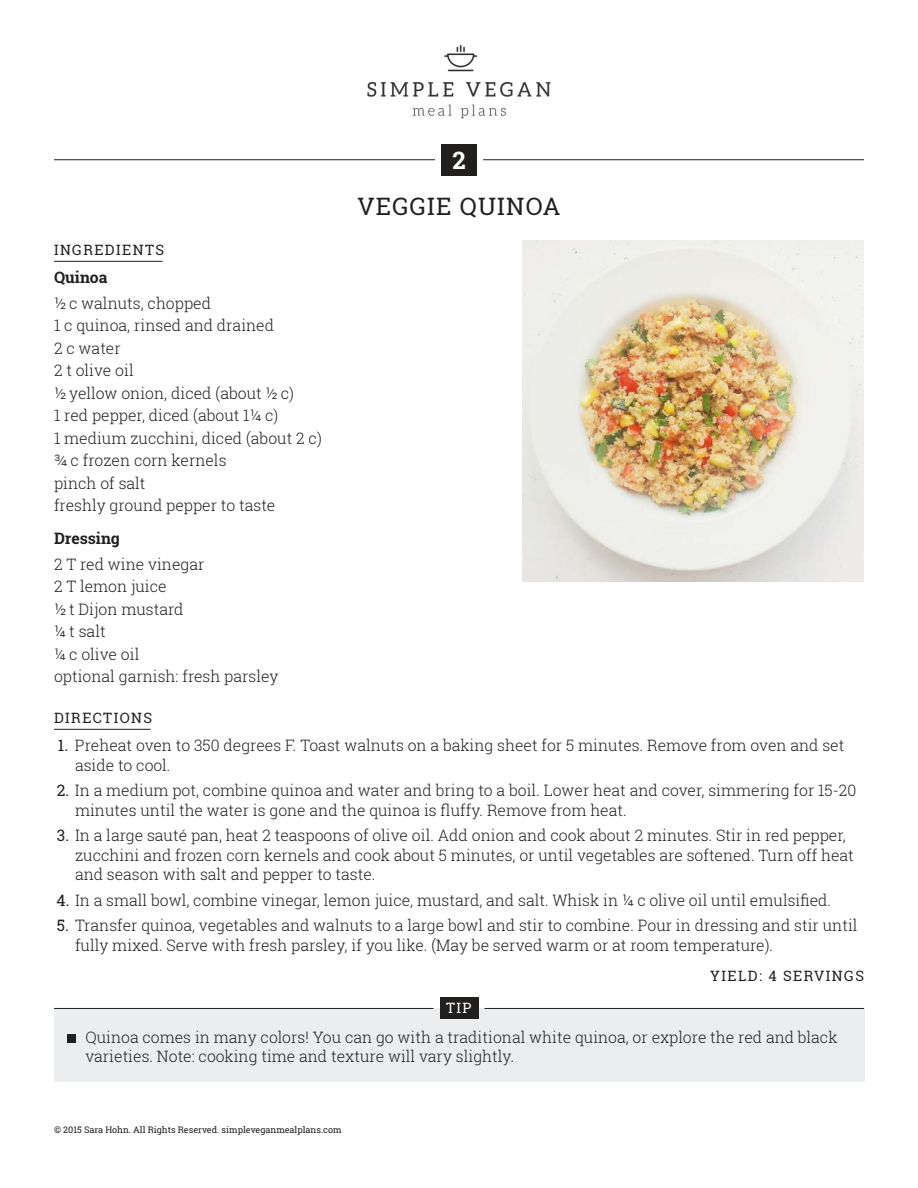
<style>
.page{position:relative;width:918px;height:1188px;background:#fff}
.page>*{position:absolute;margin:0;border:0;box-sizing:border-box;transform-origin:0 0}
.t1{font:24px "Roboto Slab";letter-spacing:.05em;color:#221f1f}
.t2{font:700 24px "Roboto Slab";color:#fff}
.t3{font:300 15.75px/22.5px "Roboto Slab";color:#221f1f}
.t4{font:700 15.75px "Roboto Slab";color:#221f1f}
.t5{font:14.25px "Roboto Slab";letter-spacing:.1em;color:#221f1f}
.t6{font:14.25px "Roboto Slab";color:#fff}
.t7{font:9px "Roboto Slab";color:#221f1f}
.s1{font-weight:400}
</style>
<div class="page">
<img style="left:367px;top:44px;width:184px;height:75px">
<hr style="left:54px;top:261px;width:109px;height:1px;background:#221f1f">
<hr style="left:54px;top:729px;width:97px;height:1px;background:#221f1f">
<div style="left:54px;top:1008px;width:810px;height:74px;background:#ecedee"></div>
<div style="left:68px;top:1034px;width:9px;height:9px;background:#221f1f"></div>
<hr style="left:54px;top:1008px;width:380px;height:1px;background:#221f1f">
<hr style="left:485px;top:1008px;width:379px;height:1px;background:#221f1f">
<div style="left:440px;top:998px;width:39px;height:21px;background:#221f1f"></div>
<div style="left:441px;top:144px;width:36px;height:31px;background:#221f1f"></div>
<hr style="left:54px;top:159px;width:381px;height:1px;background:#221f1f">
<hr style="left:483px;top:159px;width:381px;height:1px;background:#221f1f">
<img style="left:522px;top:240px;width:342px;height:342px">
<h1 class="t2" style="left:452px;top:151px;width:15px">2</h1>
<h1 class="t1" style="left:357px;top:196px;width:205px">VEGGIE QUINOA</h1>
<p class="t5" style="left:54px;top:244px;width:112px">INGREDIENTS</p>
<p class="t4" style="left:54px;top:271px;width:55px">Quinoa</p>
<p class="t3" style="left:54px;top:293px;width:269px">½ c walnuts, chopped<br>1 c quinoa, rinsed and drained<br>2 c water<br>2 t olive oil<br>½ yellow onion, diced (about ½ c)<br>1 red pepper, diced (about 1¼ c)<br>1 medium zucchini, diced (about 2 c) ¾ c frozen corn kernels<br>pinch of salt<br>freshly ground pepper to taste</p>
<p class="t4" style="left:54px;top:532px;width:67px">Dressing</p>
<p class="t3" style="left:54px;top:554px;width:226px">2 T red wine vinegar<br>2 T lemon juice<br>½ t Dijon mustard<br>¼ t salt<br>¼ c olive oil<br>optional garnish: fresh parsley</p>
<p class="t5" style="left:54px;top:712px;width:100px">DIRECTIONS</p>
<p class="t3" style="left:75px;top:737px;width:771px;line-height:19.5px;text-indent:-17px"><span class="s1">1.</span> Preheat oven to 350 degrees F. Toast walnuts on a baking sheet for 5 minutes. Remove from oven and set aside to cool.</p>
<p class="t3" style="left:75px;top:782px;width:783px;line-height:19.5px;text-indent:-18px"><span class="s1">2.</span> In a medium pot, combine quinoa and water and bring to a boil. Lower heat and cover, simmering for 15-20 minutes until the water is gone and the quinoa is luffy. Remove from heat.</p>
<p class="t3" style="left:75px;top:827px;width:780px;line-height:19.5px;text-indent:-18px"><span class="s1">3.</span> In a large sauté pan, heat 2 teaspoons of olive oil. Add onion and cook about 2 minutes. Stir in red pepper, zucchini and frozen corn kernels and cook about 5 minutes, or until vegetables are softened. Turn off heat and season with salt and pepper to taste.</p>
<p class="t3" style="left:57px;top:889px;width:776px"><span class="s1">4.</span> In a small bowl, combine vinegar, lemon juice, mustard, and salt. Whisk in ¼ c olive oil until emulsiied.</p>
<p class="t3" style="left:75px;top:917px;width:784px;line-height:19.5px;text-indent:-18px"><span class="s1">5.</span> Transfer quinoa, vegetables and walnuts to a large bowl and stir to combine. Pour in dressing and stir until fully mixed. Serve with fresh parsley, if you like. (May be served warm or at room temperature).</p>
<p class="t5" style="left:710px;top:970px;width:155px">YIELD: 4 SERVINGS</p>
<p class="t6" style="left:446px;top:1002px;width:27px">TIP</p>
<p class="t3" style="left:85px;top:1028px;width:754px;line-height:19.5px">Quinoa comes in many colors! You can go with a traditional white quinoa, or explore the red and black varieties. Note: cooking time and texture will vary slightly.</p>
<p class="t7" style="left:54px;top:1126px;width:289px">© 2015 Sara Hohn. All Rights Reserved. simpleveganmealplans.com</p>
</div>
